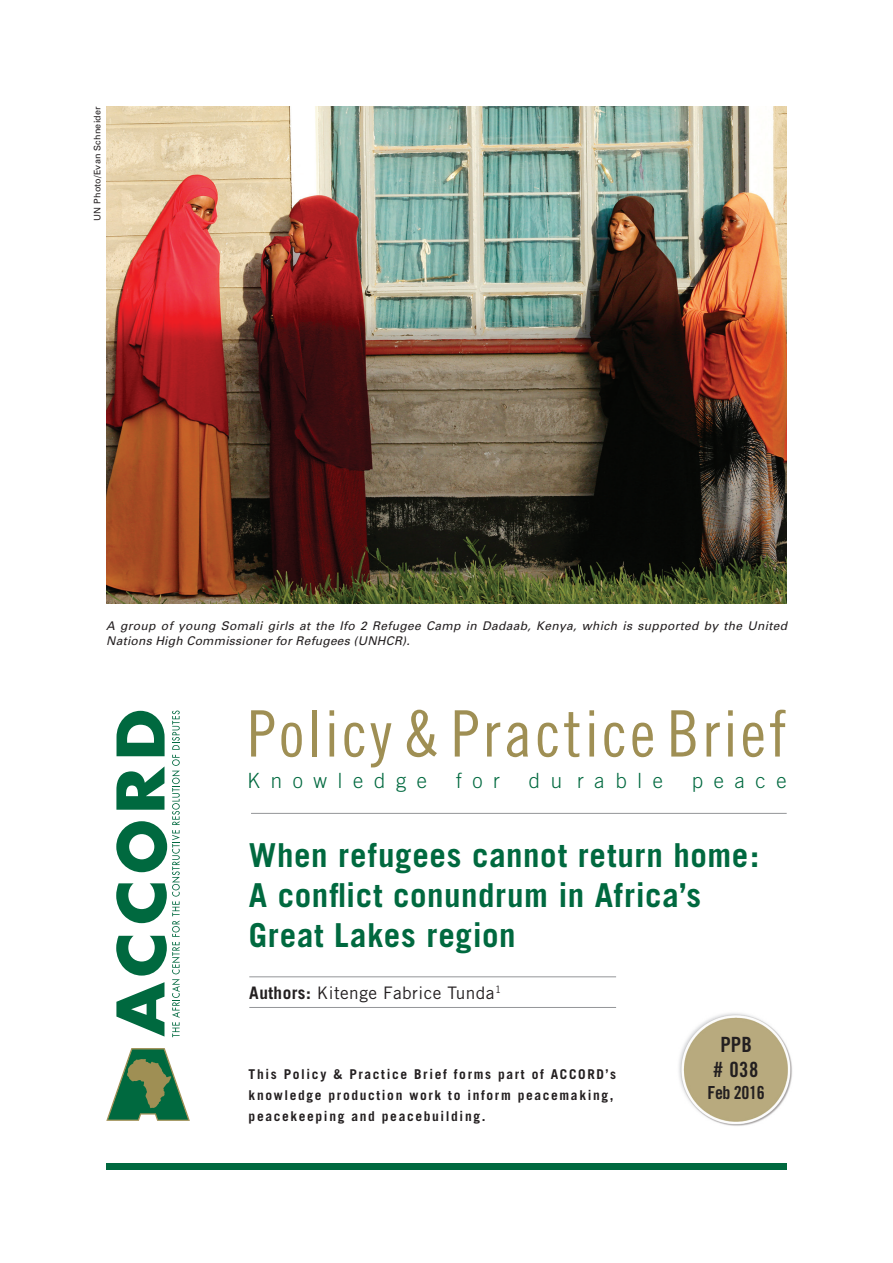
<style>
.page{position:relative;width:893px;height:1263px;background:#fff}
.page>*{position:absolute;margin:0;border:0;box-sizing:border-box;transform-origin:0 0}
.t1{font:64.05px "Trade Gothic Cond Eighteen";letter-spacing:.05em;color:#9f8f54}
.t2{font:700 33px/39.6px "Trade Gothic";letter-spacing:.015em;color:#00693f}
.t3{font:300 21px "Trade Gothic";letter-spacing:.53em;color:#00693f}
.t4{font:21px/25.2px "Trade Gothic Bold Cond Twenty";letter-spacing:.015em;color:#231f20;text-align:center}
.t5{font:18px "Trade Gothic Bold Cond Twenty";letter-spacing:-.02em;color:#231f20}
.t6{font:17.25px "Trade Gothic";letter-spacing:.025em;color:#231f20}
.t7{font:700 13.5px/21px "Trade Gothic";letter-spacing:.12em;color:#231f20}
.t8{font:italic 12px/15px "Univers";letter-spacing:.03em;color:#231f20}
.t9{font:9px "Univers";letter-spacing:.02em;color:#231f20}
.s1{font-weight:700}
</style>
<div class="page">
<img style="left:679px;top:1013px;width:113px;height:113px">
<div style="left:106px;top:1163px;width:681px;height:7px;background:#00693f"></div>
<hr style="left:251px;top:813px;width:536px;height:1px;background:#939598">
<svg style="left:106px;top:1048px;width:84px;height:73px"></svg>
<svg style="left:116px;top:710px;width:64px;height:327px"></svg>
<hr style="left:249px;top:976px;width:367px;height:1px;background:#939598">
<hr style="left:249px;top:1007px;width:367px;height:1px;background:#939598">
<img style="left:106px;top:106px;width:681px;height:498px">
<p class="t9" style="left:92px;top:221px;width:116px;rotate:-90deg">UN Photo/Evan Schneider</p>
<p class="t8" style="left:106px;top:618px;width:682px">A group of young Somali girls at the Ifo 2 Refugee Camp in Dadaab, Kenya, which is supported by the United<br>Nations High Commissioner for Refugees (UNHCR).</p>
<h1 class="t1" style="left:247px;top:696px;width:541px">Policy &amp; Practice Brief</h1>
<h3 class="t3" style="left:247px;top:768px;width:181px">Knowledge</h3>
<h3 class="t3" style="left:456px;top:768px;width:46px">for</h3>
<h3 class="t3" style="left:529px;top:768px;width:135px">du rable</h3>
<h3 class="t3" style="left:692px;top:768px;width:96px">peace</h3>
<h2 class="t2" style="left:249px;top:835px;width:512px">When refugees cannot return home:<br>A conflict conundrum in Africa’s<br>Great Lakes region</h2>
<h3 class="t6" style="left:249px;top:982px;width:253px"><span class="s1">Authors:</span> Kitenge Fabrice Tunda<sup>1</sup></h3>
<p class="t7" style="left:249px;top:1063px;width:369px">This Policy &amp; Practice Brief forms part of ACCORD’s knowledge production work to inform peacemaking, peacekeeping and peacebuilding.</p>
<h3 class="t4" style="left:714px;top:1032px;width:47px">PPB # 038</h3>
<h3 class="t5" style="left:707px;top:1082px;width:59px">Feb 2016</h3>
</div>
